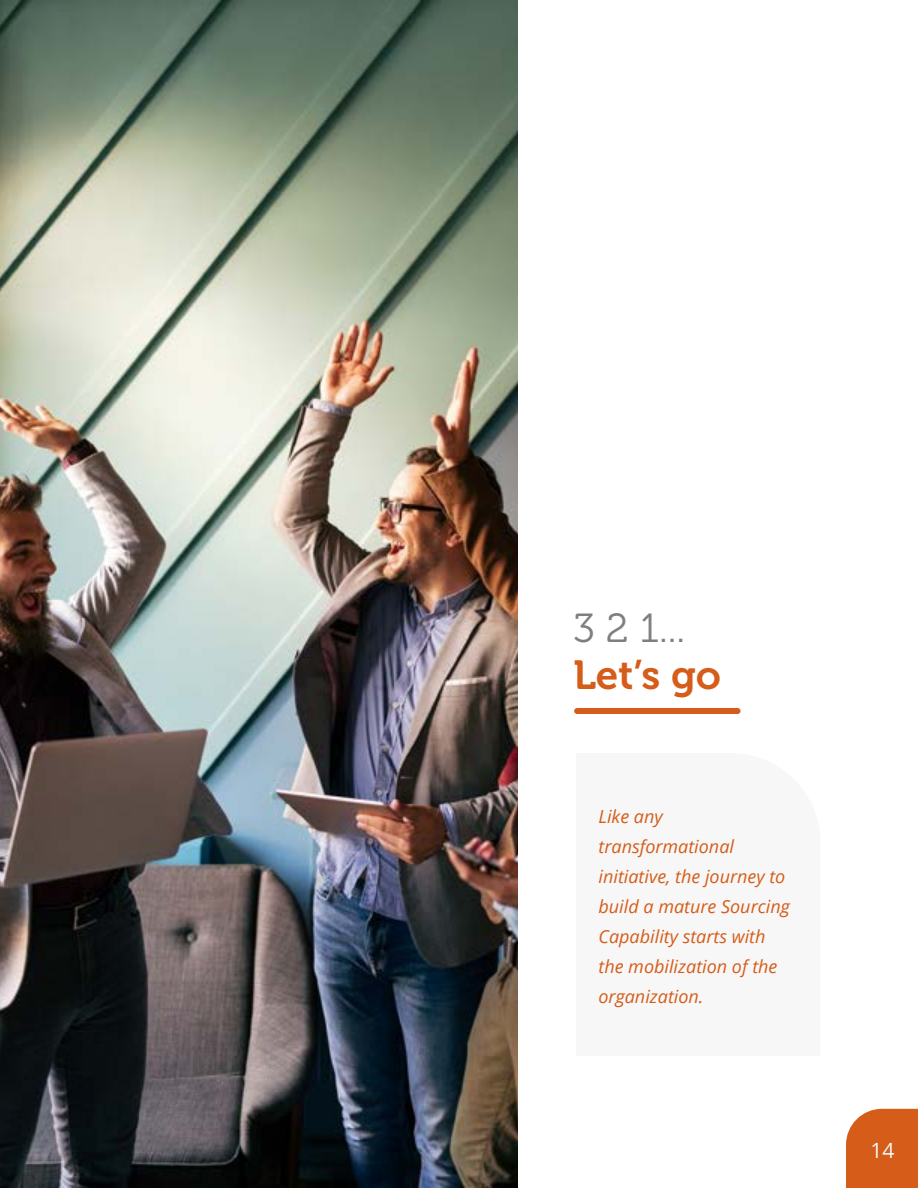
<style>
.page{position:relative;width:918px;height:1188px;background:#fff}
.page>*{position:absolute;margin:0;border:0;box-sizing:border-box;transform-origin:0 0}
.t1{font:40.5px "Museo 700";color:#d55c19}
.t2{font:40.5px "Museo 300";color:#7f7f7f}
.t3{font:21px "Open Sans";color:#f7f7f7}
.t4{font:italic 18px/30px "Open Sans";color:#d55c19}
</style>
<div class="page">
<div style="left:846px;top:1109px;width:72px;height:79px;background:#d55c19"></div>
<div style="left:577px;top:708px;width:161px;height:6px;background:#d55c19"></div>
<img style="left:0;top:0;width:518px;height:1188px">
<h1 class="t2" style="left:573px;top:607px;width:113px">3 2 1...</h1>
<h1 class="t1" style="left:573px;top:652px;width:149px">Let’s go</h1>
<p class="t4" style="left:599px;top:801px;width:193px">Like any transformational initiative, the journey to build a mature Sourcing<br>Capability starts with the mobilization of the organization.</p>
<p class="t3" style="left:870px;top:1136px;width:26px">14</p>
</div>
